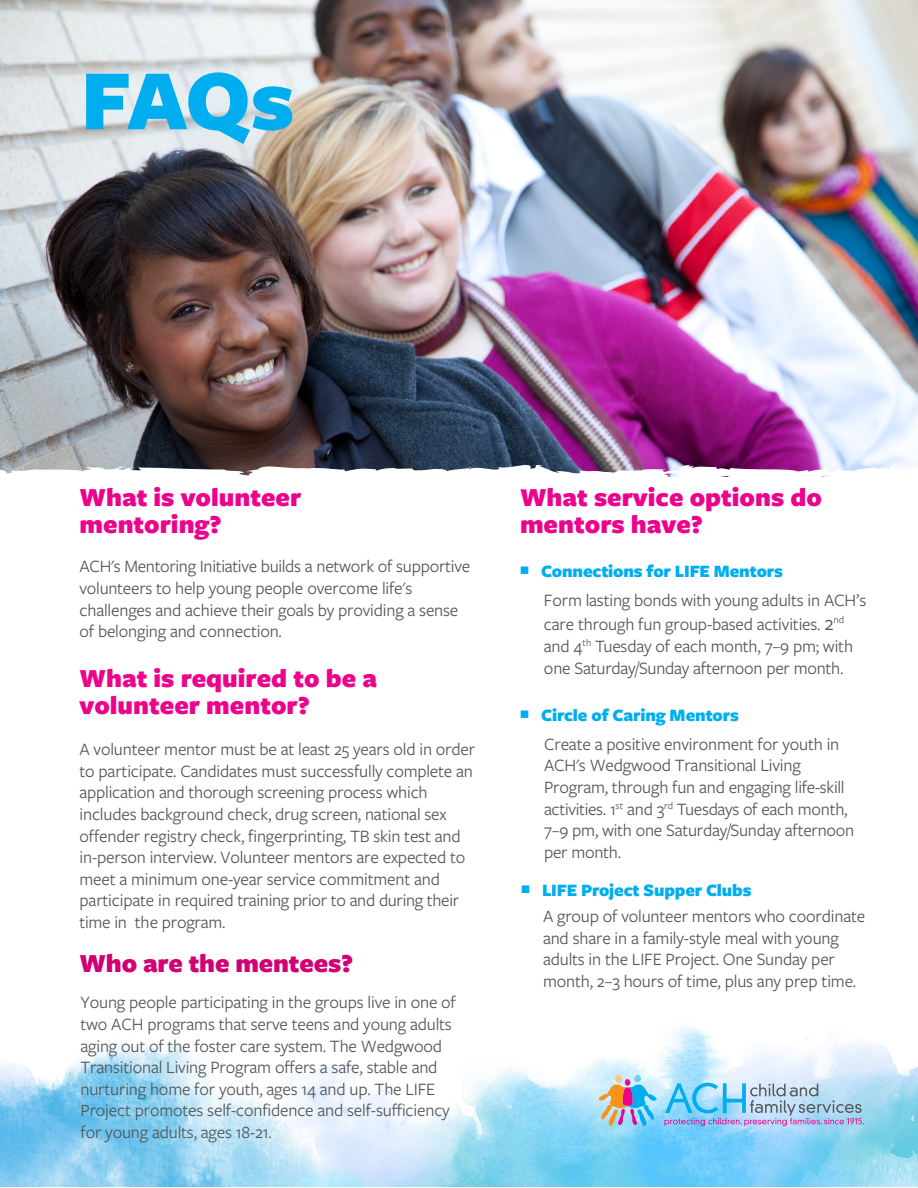
<style>
.page{position:relative;width:918px;height:1188px;background:#fff}
.page>*{position:absolute;margin:0;border:0;box-sizing:border-box;transform-origin:0 0}
.t1{font:900 88.8px "Freight Sans Pro";color:#00aeef}
.Page_Title{font:900 27px/27px "Freight Sans Pro";color:#ed028c}
.t2{font:900 27px "Freight Sans Pro";letter-spacing:-.005em;color:#d10074}
.Page_Title-2{font:18px/21.6px "Freight Sans Pro";letter-spacing:-.01em;color:#54555a}
.t3{font:18px/21.6px "Freight Sans Pro";letter-spacing:-.01em;color:#53565a}
.Page_Title-3{font:900 18px "Freight Sans Pro";letter-spacing:-.01em;color:#00aeef}
.s1{font-size:21px}
</style>
<div class="page">
<img style="left:0;top:0;width:918px;height:461px">
<img style="left:0;top:1025px;width:918px;height:162px">
<img style="left:0;top:461px;width:918px;height:16px">
<svg style="left:599px;top:1075px;width:58px;height:51px;background:#acb9c9"></svg>
<svg style="left:664px;top:1083px;width:200px;height:43px;background:#9ec6e7"></svg>
<p class="t1" style="left:81px;top:38px;width:215px">FAQs</p>
<p class="Page_Title" style="left:80px;top:482px;width:223px">What is volunteer mentoring?</p>
<p class="Page_Title-2" style="left:80px;top:555px;width:392px">ACH's Mentoring Initiative builds a network of supportive volunteers to help young people overcome life's challenges and achieve their goals by providing a sense of belonging and connection.</p>
<p class="Page_Title" style="left:80px;top:663px;width:299px;line-height:27.9px">What is required to be a volunteer mentor?</p>
<p class="Page_Title-2" style="left:80px;top:738px;width:397px">A volunteer mentor must be at least 25 years old in order to participate. Candidates must successfully complete an application and thorough screening process which includes background check, drug screen, national sex offender registry check, fingerprinting, TB skin test and in-person interview. Volunteer mentors are expected to meet a minimum one-year service commitment and participate in required training prior to and during their time in the program.</p>
<h2 class="t2" style="left:80px;top:945px;width:275px">Who are the mentees?</h2>
<p class="t3" style="left:81px;top:991px;width:377px">Young people participating in the groups live in one of two ACH programs that serve teens and young adults aging out of the foster care system. The Wedgwood Transitional Living Program offers a safe, stable and nurturing home for youth, ages 14 and up. The LIFE Project promotes self-confidence and self-sufficiency for young adults, ages 18-21.</p>
<p class="Page_Title" style="left:520px;top:482px;width:303px">What service options do mentors have?</p>
<p class="Page_Title-3" style="left:520px;top:558px;width:264px"><sup>P</sup> Connections for LIFE Mentors</p>
<p class="Page_Title-2" style="left:544px;top:588px;width:324px;line-height:22.5px">Form lasting bonds with young adults in ACH’s care through fun group-based activities. <span class="s1">2</span><sup>nd </sup>and 4<sup>th</sup> Tuesday of each month, 7–9 pm; with one Saturday/Sunday afternoon per month.</p>
<p class="Page_Title-3" style="left:520px;top:702px;width:220px"><sup>P</sup> Circle of Caring Mentors</p>
<p class="Page_Title-2" style="left:544px;top:733px;width:312px">Create a positive environment for youth in ACH's Wedgwood Transitional Living Program, through fun and engaging life-skill activities. 1<sup>st</sup> and 3<sup>rd</sup> Tuesdays of each month, 7–9 pm, with one Saturday/Sunday afternoon per month.</p>
<p class="Page_Title-3" style="left:521px;top:878px;width:232px"><sup>P</sup> LIFE Project Supper Clubs</p>
<p class="Page_Title-2" style="left:543px;top:905px;width:324px">A group of volunteer mentors who coordinate and share in a family-style meal with young adults in the LIFE Project. One Sunday per month, 2–3 hours of time, plus any prep time.</p>
</div>
